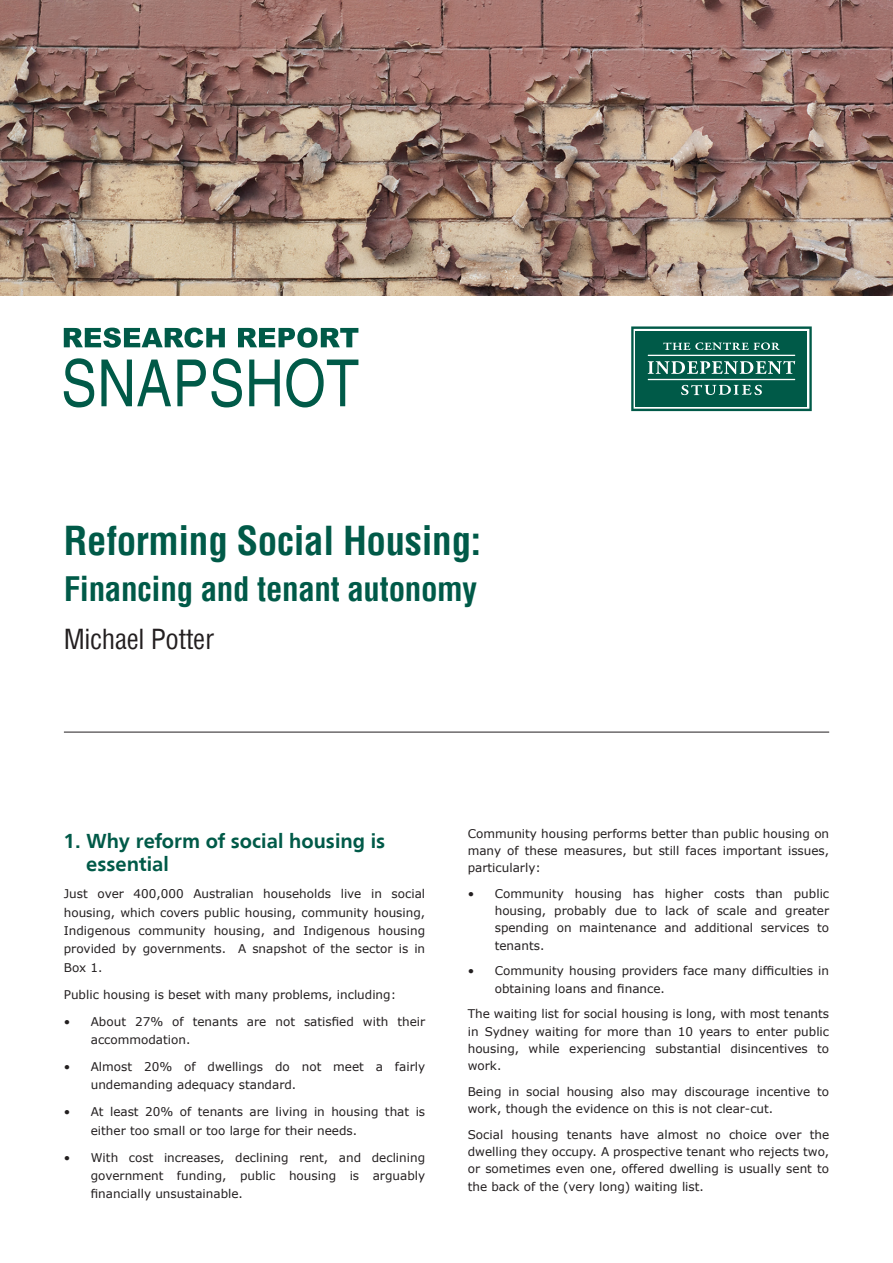
<style>
.page{position:relative;width:893px;height:1263px;background:#fff}
.page>*{position:absolute;margin:0;border:0;box-sizing:border-box;transform-origin:0 0}
.t1{font:700 condensed 39px "Helvetica";letter-spacing:-.01em;color:#005a48}
.t2{font:700 condensed 33px "Helvetica";letter-spacing:-.01em;color:#005a48}
.t3{font:condensed 27px "Helvetica";letter-spacing:-.01em;color:#231f20}
.Heading{font:700 21px/23.7px "Frugal Sans";color:#005a48}
.Body_Text_no_indent{font:12px/17.2px "Verdana";color:#231f20;text-align:justify}
</style>
<div class="page">
<img style="left:0;top:0;width:893px;height:296px">
<svg style="left:64px;top:328px;width:294px;height:20px"></svg>
<svg style="left:64px;top:358px;width:294px;height:49px"></svg>
<svg style="left:631px;top:326px;width:181px;height:85px;background:#287465"></svg>
<hr style="left:648px;top:355px;width:147px;height:1px;background:#fff">
<hr style="left:648px;top:379px;width:147px;height:1px;background:#fff">
<hr style="left:64px;top:732px;width:765px;height:1px;background:#231f20">
<p class="t1" style="left:64px;top:515px;width:419px">Reforming Social Housing:</p>
<p class="t2" style="left:64px;top:567px;width:415px">Financing and tenant autonomy</p>
<p class="t3" style="left:64px;top:621px;width:152px">Michael Potter</p>
<p class="Heading" style="left:86px;top:828px;width:300px;text-indent:-22px">1. Why reform of social housing is essential</p>
<p class="Body_Text_no_indent" style="left:64px;top:885px;width:363px;line-height:18.5px">Just over 400,000 Australian households live in social housing, which covers public housing, community housing, Indigenous community housing, and Indigenous housing provided by governments. A snapshot of the sector is in Box 1.</p>
<p class="Body_Text_no_indent" style="left:64px;top:986px;width:334px">Public housing is beset with many problems, including:</p>
<p class="Body_Text_no_indent" style="left:91px;top:1012px;width:336px;line-height:18.5px;text-indent:-27px">• About 27% of tenants are not satisfied with their accommodation.</p>
<p class="Body_Text_no_indent" style="left:91px;top:1057px;width:336px;line-height:18.5px;text-indent:-27px">• Almost 20% of dwellings do not meet a fairly undemanding adequacy standard.</p>
<p class="Body_Text_no_indent" style="left:91px;top:1103px;width:336px;line-height:18.5px;text-indent:-27px">• At least 20% of tenants are living in housing that is either too small or too large for their needs.</p>
<p class="Body_Text_no_indent" style="left:91px;top:1148px;width:336px;line-height:18.5px;text-indent:-27px">• With cost increases, declining rent, and declining government funding, public housing is arguably financially unsustainable.</p>
<p class="Body_Text_no_indent" style="left:468px;top:825px;width:363px">Community housing performs better than public housing on many of these measures, but still faces important issues, particularly:</p>
<p class="Body_Text_no_indent" style="left:495px;top:885px;width:336px;text-indent:-27px">• Community housing has higher costs than public housing, probably due to lack of scale and greater spending on maintenance and additional services to tenants.</p>
<p class="Body_Text_no_indent" style="left:495px;top:963px;width:336px;text-indent:-27px">• Community housing providers face many difficulties in obtaining loans and finance.</p>
<p class="Body_Text_no_indent" style="left:468px;top:1006px;width:363px">The waiting list for social housing is long, with most tenants in Sydney waiting for more than 10 years to enter public housing, while experiencing substantial disincentives to work.</p>
<p class="Body_Text_no_indent" style="left:468px;top:1083px;width:363px">Being in social housing also may discourage incentive to work, though the evidence on this is not clear-cut.</p>
<p class="Body_Text_no_indent" style="left:468px;top:1126px;width:363px">Social housing tenants have almost no choice over the dwelling they occupy. A prospective tenant who rejects two, or sometimes even one, offered dwelling is usually sent to the back of the (very long) waiting list.</p>
</div>
